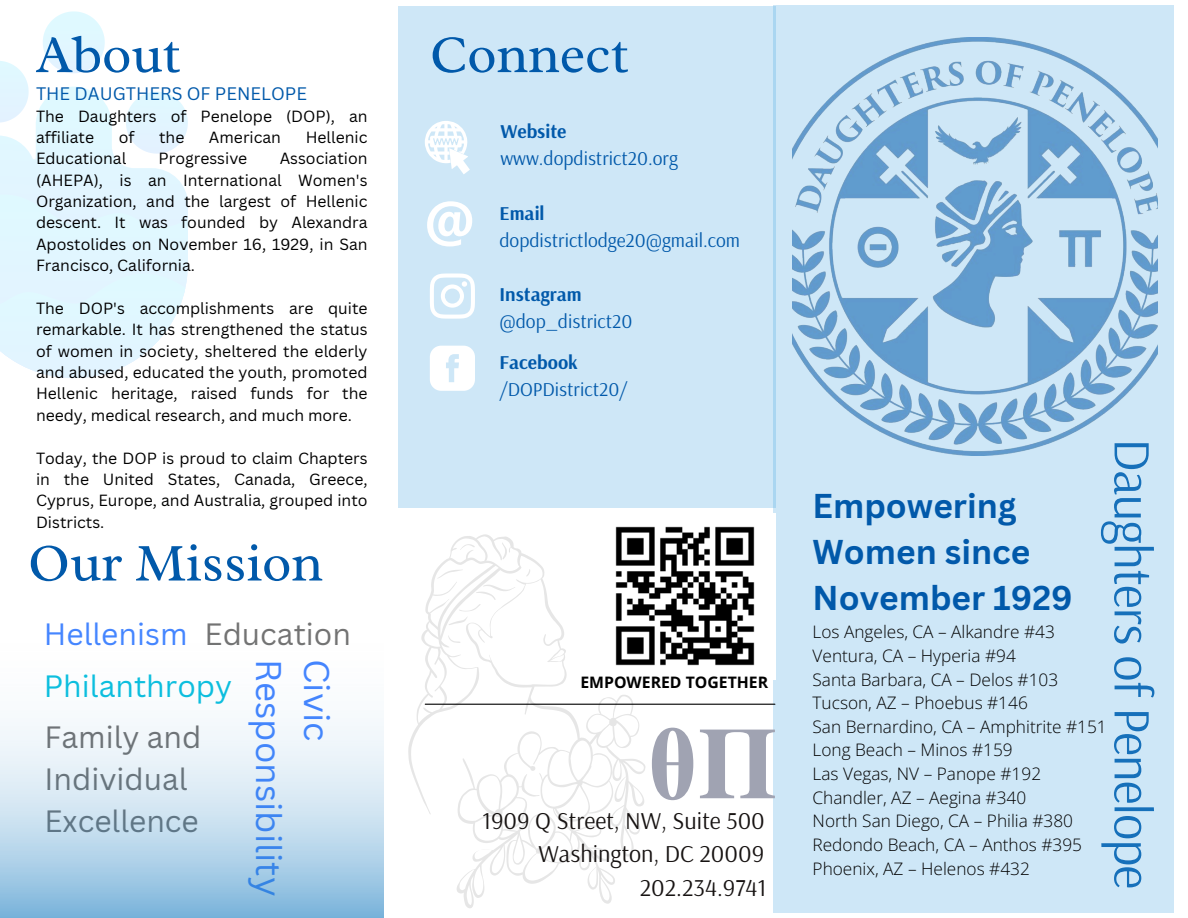
<style>
.page{position:relative;width:1188px;height:918px;background:#fff}
.page>*{position:absolute;margin:0;border:0;box-sizing:border-box;transform-origin:0 0}
.t1{font:700 101.55px "Te X Gyre Termes";color:#a0a3b2}
.t2{font:54px "Radley";color:#0159aa}
.t3{font:52.5px "Arsenal";letter-spacing:-.02em;color:#0159aa}
.t4{font:34.8px/48.3px "Canva Sans";color:#4586ff}
.t5{font:700 33.45px/46.2px "Canva Sans";color:#0159aa}
.t6{font:30px/41.7px "Canva Sans";color:#737373}
.t7{font:30px "Canva Sans";color:#0cc0df}
.t8{font:30px "Canva Sans";color:#4586ff}
.t9{font:24.15px/33.8px "Arsenal";color:#171312;text-align:right}
.t10{font:19.5px "Arsenal";color:#0159aa}
.t11{font:700 19.5px "Arsenal";color:#0159aa}
.t12{font:17.7px "Canva Sans";color:#0159aa}
.t13{font:300 17.25px "Open Sans";color:#000}
.t14{font:15.75px/21.3px "Canva Sans";color:#000;text-align:justify}
.t15{font:700 15.75px "Open Sans";color:#000}
</style>
<div class="page">
<svg style="left:0;top:87px;width:181px;height:96px;fill:#e1f8ff"></svg>
<svg style="left:126px;top:92px;width:62px;height:62px"></svg>
<svg style="left:0;top:61px;width:29px;height:62px"></svg>
<svg style="left:43px;top:11px;width:62px;height:62px"></svg>
<svg style="left:0;top:183px;width:188px;height:195px;background:#e3f6ff"></svg>
<div style="left:398px;top:6px;width:377px;height:501px;background:#cee7f7"></div>
<svg style="left:408px;top:534px;width:238px;height:374px"></svg>
<svg style="left:432px;top:569px;width:31px;height:10px"></svg>
<svg style="left:460px;top:544px;width:15px;height:6px"></svg>
<svg style="left:444px;top:585px;width:76px;height:41px"></svg>
<svg style="left:502px;top:542px;width:9px;height:17px"></svg>
<svg style="left:427px;top:201px;width:45px;height:45px"></svg>
<svg style="left:425px;top:121px;width:45px;height:53px"></svg>
<svg style="left:430px;top:273px;width:45px;height:45px"></svg>
<svg style="left:430px;top:346px;width:45px;height:45px;background:#f7fbfd"></svg>
<div style="left:773px;top:6px;width:401px;height:906px;background:#cee7f7"></div>
<hr style="left:425px;top:704px;width:350px;height:1px;background:#000">
<img style="left:594px;top:513px;width:181px;height:167px">
<img style="left:792px;top:37px;width:366px;height:419px">
<p class="t2" style="left:36px;top:20px;width:146px">About</p>
<p class="t12" style="left:36px;top:81px;width:272px">THE DAUGTHERS OF PENELOPE</p>
<p class="t14" style="left:36px;top:105px;width:333px">The Daughters of Penelope (DOP), an affiliate</p>
<p class="t14" style="left:119px;top:126px;width:17px">of</p>
<p class="t14" style="left:159px;top:126px;width:27px">the</p>
<p class="t14" style="left:209px;top:126px;width:74px">American</p>
<p class="t14" style="left:306px;top:126px;width:63px">Hellenic</p>
<p class="t14" style="left:36px;top:148px;width:92px">Educational</p>
<p class="t14" style="left:159px;top:148px;width:90px">Progressive</p>
<p class="t14" style="left:36px;top:148px;width:333px;text-indent:244px">Association (AHEPA), is an International Women's Organization, and the largest of Hellenic descent. It was founded by Alexandra Apostolides on November 16, 1929, in San Francisco, California.</p>
<p class="t14" style="left:36px;top:297px;width:333px">The DOP's accomplishments are quite remarkable. It has strengthened the status of women in society, sheltered the elderly and abused, educated the youth, promoted Hellenic heritage, raised funds for the needy, medical research, and much more.</p>
<h3 class="t14" style="left:36px;top:447px;width:333px">Today, the DOP is proud to claim Chapters in the United States, Canada, Greece, Cyprus, Europe, and Australia, grouped into Districts.</h3>
<p class="t2" style="left:28px;top:529px;width:297px">Our Mission</p>
<p class="t8" style="left:44px;top:613px;width:145px">Hellenism</p>
<h2 class="t6" style="left:205px;top:613px;width:148px">Education</h2>
<p class="t7" style="left:44px;top:665px;width:190px">Philanthropy</p>
<p class="t4" style="left:342px;top:659px;width:239px;rotate:90deg">Civic<br>Responsibility</p>
<p class="t6" style="left:45px;top:716px;width:158px">Family and<br>Individual<br>Excellence</p>
<h2 class="t2" style="left:430px;top:20px;width:201px">Connect</h2>
<p class="t11" style="left:500px;top:118px;width:68px">Website</p>
<p class="t10" style="left:500px;top:145px;width:179px">www.dopdistrict20.org</p>
<h2 class="t11" style="left:500px;top:200px;width:47px">Email</h2>
<h5 class="t10" style="left:500px;top:227px;width:242px">dopdistrictlodge20@gmail.com</h5>
<h5 class="t11" style="left:500px;top:281px;width:84px">Instagram</h5>
<p class="t10" style="left:500px;top:308px;width:134px">@dop_district20</p>
<h5 class="t11" style="left:500px;top:349px;width:80px">Facebook</h5>
<h5 class="t10" style="left:500px;top:376px;width:129px">/DOPDistrict20/</h5>
<p class="t15" style="left:580px;top:671px;width:189px">EMPOWERED TOGETHER</p>
<p class="t1" style="left:647px;top:685px;width:131px">θΠ</p>
<p class="t9" style="left:482px;top:803px;width:286px">1909 Q Street, NW, Suite 500<br>Washington, DC 20009<br>202.234.9741</p>
<p class="t3" style="left:1167px;top:438px;width:452px;rotate:90deg">Daughters of Penelope</p>
<p class="t5" style="left:813px;top:482px;width:262px">Empowering<br>Women since<br>November 1929</p>
<p class="t13" style="left:813px;top:620px;width:244px">Los Angeles, CA – Alkandre #43</p>
<p class="t13" style="left:813px;top:644px;width:205px">Ventura, CA – Hyperia #94</p>
<p class="t13" style="left:813px;top:667px;width:247px">Santa Barbara, CA – Delos #103</p>
<p class="t13" style="left:813px;top:691px;width:217px">Tucson, AZ – Phoebus #146</p>
<p class="t13" style="left:813px;top:714px;width:296px">San Bernardino, CA – Amphitrite #151</p>
<p class="t13" style="left:813px;top:738px;width:202px">Long Beach – Minos #159</p>
<p class="t13" style="left:813px;top:762px;width:230px">Las Vegas, NV – Panope #192</p>
<p class="t13" style="left:813px;top:785px;width:215px">Chandler, AZ – Aegina #340</p>
<p class="t13" style="left:813px;top:809px;width:262px">North San Diego, CA – Philia #380</p>
<p class="t13" style="left:813px;top:833px;width:271px">Redondo Beach, CA – Anthos #395</p>
<p class="t13" style="left:813px;top:856px;width:219px">Phoenix, AZ – Helenos #432</p>
</div>
